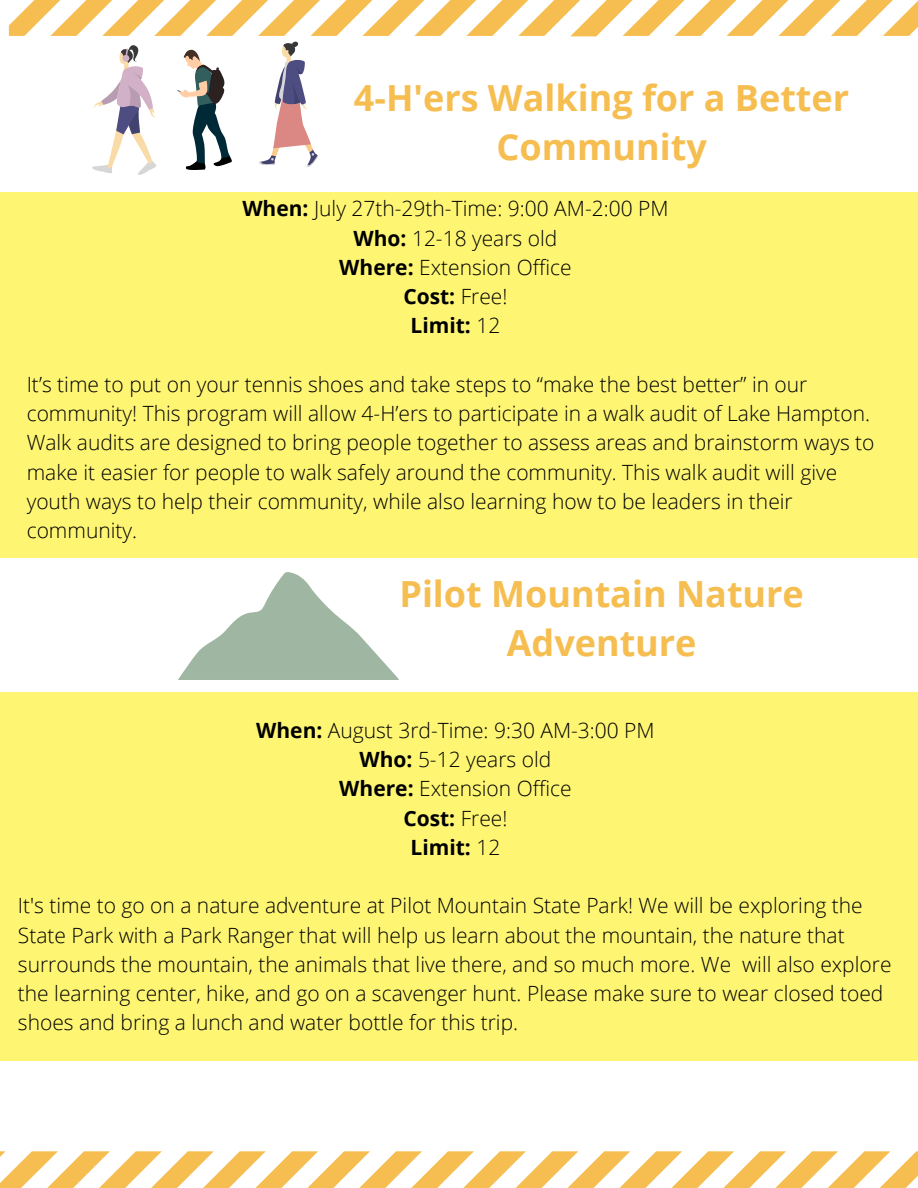
<style>
.page{position:relative;width:918px;height:1188px;background:#fff}
.page>*{position:absolute;margin:0;border:0;box-sizing:border-box;transform-origin:0 0}
.t1{font:700 36px/49.5px "Open Sans";color:#f6be50;text-align:center}
.t2{font:300 21px/29.2px "Open Sans";color:#000}
.t3{font:700 21px "Open Sans";color:#000}
.s1{font-weight:700}
.s2{font-weight:300}
</style>
<div class="page">
<div style="left:0;top:192px;width:918px;height:366px;background:#fef673"></div>
<svg style="left:0;top:1151px;width:918px;height:37px"></svg>
<svg style="left:9px;top:0;width:909px;height:175px"></svg>
<div style="left:0;top:692px;width:918px;height:369px;background:#fef673"></div>
<svg style="left:178px;top:572px;width:221px;height:108px"></svg>
<p class="t1" style="left:354px;top:72px;width:497px">4-H'ers Walking for a Better<br>Community</p>
<p class="t2" style="left:242px;top:194px;width:428px"><span class="s1">When:</span> July 27th-29th-Time: 9:00 AM-2:00 PM</p>
<p class="t2" style="left:354px;top:223px;width:205px"><span class="s1">Who:</span> 12-18 years old</p>
<p class="t2" style="left:339px;top:252px;width:234px"><span class="s1">Where:</span> Extension Office</p>
<p class="t3" style="left:403px;top:282px;width:106px">Cost: <span class="s2">Free!</span></p>
<p class="t3" style="left:411px;top:311px;width:91px">Limit: <span class="s2">12</span></p>
<p class="t2" style="left:27px;top:369px;width:849px">It’s time to put on your tennis shoes and take steps to “make the best better” in our community! This program will allow 4-H’ers to participate in a walk audit of Lake Hampton.<br>Walk audits are designed to bring people together to assess areas and brainstorm ways to make it easier for people to walk safely around the community. This walk audit will give youth ways to help their community, while also learning how to be leaders in their community.</p>
<p class="t1" style="left:399px;top:568px;width:406px">Pilot Mountain Nature<br>Adventure</p>
<p class="t2" style="left:256px;top:715px;width:400px"><span class="s1">When:</span> August 3rd-Time: 9:30 AM-3:00 PM</p>
<p class="t2" style="left:360px;top:744px;width:193px"><span class="s1">Who:</span> 5-12 years old</p>
<p class="t2" style="left:339px;top:774px;width:234px"><span class="s1">Where:</span> Extension Office</p>
<p class="t3" style="left:403px;top:803px;width:106px">Cost: <span class="s2">Free!</span></p>
<p class="t3" style="left:411px;top:833px;width:91px">Limit: <span class="s2">12</span></p>
<p class="t2" style="left:18px;top:891px;width:875px">It's time to go on a nature adventure at Pilot Mountain State Park! We will be exploring the State Park with a Park Ranger that will help us learn about the mountain, the nature that surrounds the mountain, the animals that live there, and so much more. We will also explore the learning center, hike, and go on a scavenger hunt. Please make sure to wear closed toed shoes and bring a lunch and water bottle for this trip.</p>
</div>
